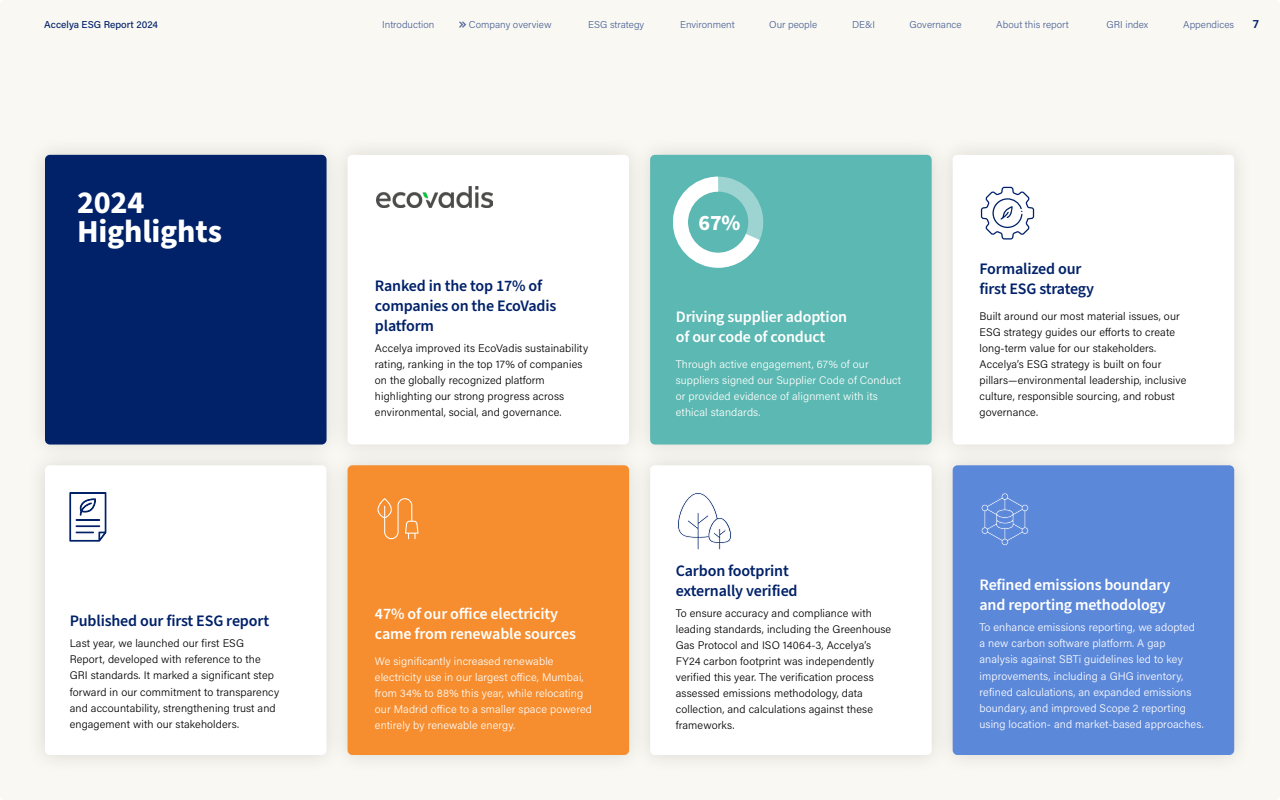
<style>
.page{position:relative;width:1280px;height:800px;background:#f9f8f3}
.page>*{position:absolute;margin:0;border:0;box-sizing:border-box;transform-origin:0 0}
.t1{font:700 32px/29px "Source Sans Pro";letter-spacing:-.005em;color:#fff}
.t2{font:700 22px "Source Sans Pro";color:#fff}
.t3{font:600 16px/20px "Source Sans Pro";letter-spacing:-.01em;color:#012169}
.t4{font:600 16px/20px "Source Sans Pro";letter-spacing:-.01em;color:#fff}
.t5{font:300 11px/16px "Acumin Pro";letter-spacing:.01em;color:#000}
.t6{font:300 11px/16px "Acumin Pro";letter-spacing:.01em;color:#fff}
.t7{font:700 11px "Roboto";color:#012169}
.t8{font:300 10px "Acumin Pro";color:#4d6496}
.t9{font:500 10px "Acumin Pro";color:#012169}
</style>
<div class="page">
<div style="left:328px;top:446px;width:321px;height:329px;background:#000;opacity:.13"></div>
<div style="left:348px;top:465px;width:281px;height:290px;background:#f68d2e;border-radius:5px"></div>
<div style="left:328px;top:135px;width:321px;height:329px;background:#f1f0eb"></div>
<div style="left:348px;top:155px;width:281px;height:290px;background:#fff;border-radius:5px"></div>
<div style="left:631px;top:135px;width:321px;height:329px;background:#f1f0eb"></div>
<div style="left:650px;top:155px;width:282px;height:290px;background:#5cb8b2;border-radius:5px"></div>
<div style="left:631px;top:446px;width:321px;height:329px;background:#f1f0eb"></div>
<div style="left:650px;top:465px;width:282px;height:290px;background:#fff;border-radius:5px"></div>
<div style="left:933px;top:135px;width:321px;height:329px;background:#f1f0eb"></div>
<div style="left:953px;top:155px;width:281px;height:290px;background:#fff;border-radius:5px"></div>
<div style="left:933px;top:446px;width:321px;height:329px;background:#f1f0eb"></div>
<div style="left:953px;top:465px;width:281px;height:290px;background:#5c88da;border-radius:5px"></div>
<div style="left:25px;top:446px;width:321px;height:329px;background:#f2f1ec"></div>
<div style="left:45px;top:465px;width:282px;height:290px;background:#fff;border-radius:5px"></div>
<div style="left:25px;top:135px;width:321px;height:329px;background:#f1f0eb"></div>
<div style="left:45px;top:155px;width:282px;height:290px;background:#012169;border-radius:5px"></div>
<svg style="left:673px;top:176px;width:91px;height:92px"></svg>
<svg style="left:459px;top:21px;width:7px;height:7px"></svg>
<svg style="left:69px;top:492px;width:38px;height:50px"></svg>
<svg style="left:378px;top:498px;width:41px;height:41px"></svg>
<svg style="left:981px;top:187px;width:53px;height:53px"></svg>
<img style="left:376px;top:187px;width:117px;height:21px">
<svg style="left:981px;top:493px;width:48px;height:53px"></svg>
<svg style="left:677px;top:492px;width:55px;height:58px"></svg>
<p class="t9" style="left:44px;top:17px;width:115px">Accelya ESG Report 2024</p>
<p class="t8" style="left:382px;top:17px;width:54px">Introduction</p>
<p class="t8" style="left:469px;top:17px;width:84px">Company overview</p>
<p class="t8" style="left:588px;top:17px;width:57px">ESG strategy</p>
<p class="t8" style="left:680px;top:17px;width:56px">Environment</p>
<p class="t8" style="left:769px;top:17px;width:49px">Our people</p>
<p class="t8" style="left:852px;top:17px;width:24px">DE&amp;I</p>
<p class="t8" style="left:910px;top:17px;width:54px">Governance</p>
<p class="t8" style="left:996px;top:17px;width:74px">About this report</p>
<p class="t8" style="left:1107px;top:17px;width:43px">GRI index</p>
<p class="t8" style="left:1183px;top:17px;width:53px">Appendices</p>
<p class="t7" style="left:1253px;top:16px;width:8px">7</p>
<h1 class="t1" style="left:77px;top:188px;width:147px">2024<br>Highlights</h1>
<h3 class="t3" style="left:70px;top:612px;width:201px">Published our first ESG report</h3>
<p class="t5" style="left:70px;top:635px;width:211px">Last year, we launched our first ESG Report, developed with reference to the GRI standards. It marked a significant step forward in our commitment to transparency and accountability, strengthening trust and engagement with our stakeholders.</p>
<h3 class="t3" style="left:375px;top:276px;width:183px">Ranked in the top 17% of companies on the EcoVadis platform</h3>
<p class="t5" style="left:375px;top:340px;width:215px">Accelya improved its EcoVadis sustainability rating, ranking in the top 17% of companies on the globally recognized platform highlighting our strong progress across environmental, social, and governance.</p>
<h3 class="t4" style="left:375px;top:604px;width:203px">47% of our office electricity came from renewable sources</h3>
<p class="t6" style="left:375px;top:653px;width:219px">We significantly increased renewable electricity use in our largest office, Mumbai, from 34% to 88% this year, while relocating our Madrid office to a smaller space powered entirely by renewable energy.</p>
<h2 class="t2" style="left:699px;top:207px;width:43px">67%</h2>
<h3 class="t4" style="left:676px;top:307px;width:173px">Driving supplier adoption of our code of conduct</h3>
<p class="t6" style="left:676px;top:356px;width:227px">Through active engagement, 67% of our suppliers signed our Supplier Code of Conduct or provided evidence of alignment with its ethical standards.</p>
<h3 class="t3" style="left:676px;top:561px;width:123px">Carbon footprint externally verified</h3>
<p class="t5" style="left:676px;top:605px;width:217px">To ensure accuracy and compliance with leading standards, including the Greenhouse Gas Protocol and ISO 14064-3, Accelya’s FY24 carbon footprint was independently verified this year. The verification process assessed emissions methodology, data collection, and calculations against these frameworks.</p>
<h3 class="t3" style="left:980px;top:259px;width:116px">Formalized our first ESG strategy</h3>
<p class="t5" style="left:980px;top:308px;width:208px">Built around our most material issues, our ESG strategy guides our efforts to create long-term value for our stakeholders.<br>Accelya’s ESG strategy is built on four pillars—environmental leadership, inclusive culture, responsible sourcing, and robust governance.</p>
<h3 class="t4" style="left:980px;top:576px;width:193px">Refined emissions boundary and reporting methodology</h3>
<p class="t6" style="left:980px;top:619px;width:226px">To enhance emissions reporting, we adopted<br>a new carbon software platform. A gap analysis against SBTi guidelines led to key improvements, including a GHG inventory, refined calculations, an expanded emissions boundary, and improved Scope 2 reporting using location- and market-based approaches.</p>
</div>
